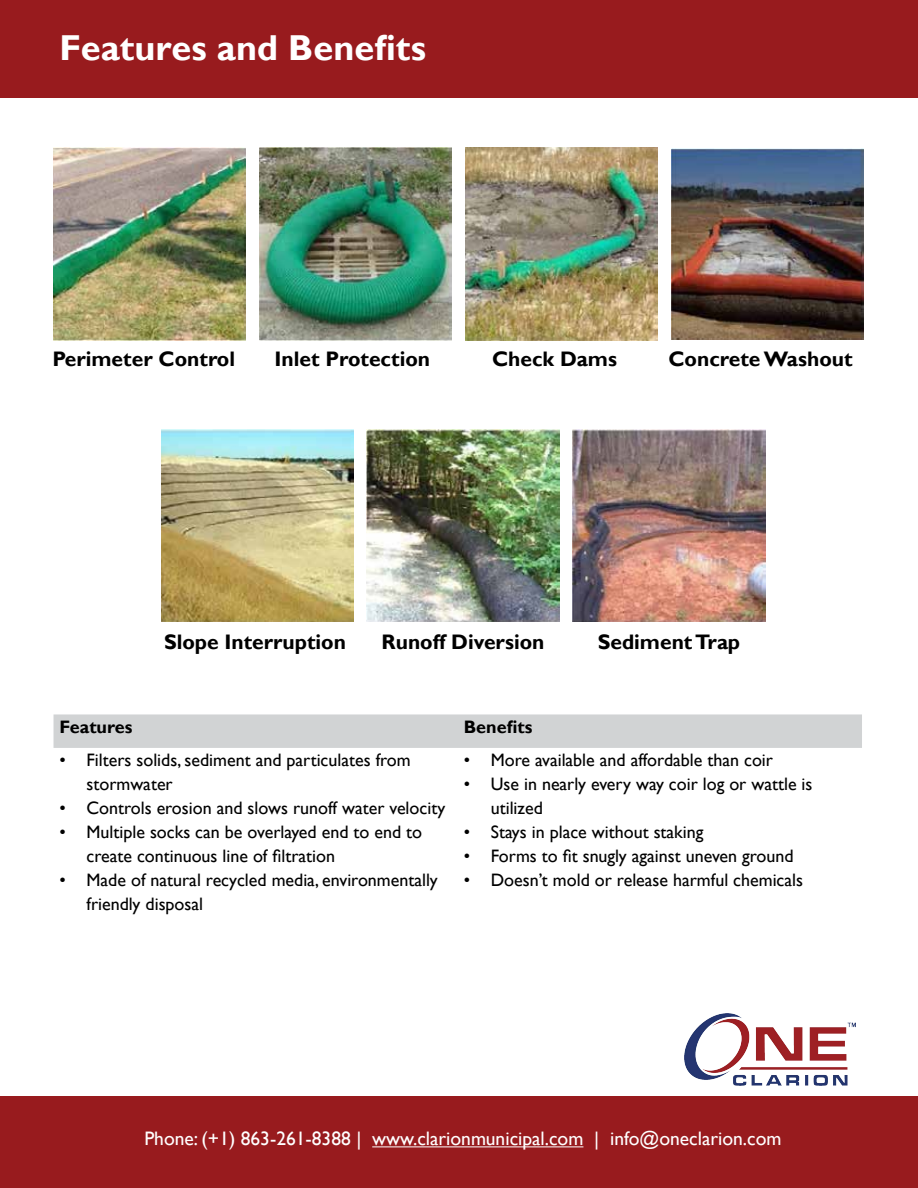
<style>
.page{position:relative;width:918px;height:1188px;background:#fff}
.page>*{position:absolute;margin:0;border:0;box-sizing:border-box;transform-origin:0 0}
.t1{font:700 36px "Gill Sans";color:#fff}
.t2{font:700 21px "Gill Sans";color:#000}
.t3{font:19.5px "Gill Sans";color:#fff}
.t4{font:18px/24px "Gill Sans";color:#000}
.t5{font:700 18px "Gill Sans";color:#000}
</style>
<div class="page">
<div style="left:0;top:1096px;width:918px;height:92px;background:#981b1e"></div>
<hr style="left:372px;top:1146px;width:211px;height:1px;background:#fff">
<div style="left:0;top:0;width:918px;height:97px;background:#981b1e"></div>
<div style="left:54px;top:714px;width:808px;height:34px;background:#d1d3d4"></div>
<img style="left:54px;top:148px;width:191px;height:192px">
<img style="left:259px;top:148px;width:193px;height:192px">
<img style="left:465px;top:148px;width:193px;height:192px">
<img style="left:671px;top:148px;width:193px;height:192px">
<img style="left:161px;top:430px;width:192px;height:192px">
<img style="left:367px;top:430px;width:192px;height:192px">
<img style="left:573px;top:430px;width:192px;height:192px">
<img style="left:684px;top:1014px;width:171px;height:72px">
<h1 class="t1" style="left:59px;top:26px;width:368px">Features and Benefits</h1>
<p class="t2" style="left:53px;top:346px;width:184px">Perimeter Control</p>
<p class="t2" style="left:275px;top:346px;width:157px">Inlet Protection</p>
<p class="t2" style="left:492px;top:346px;width:127px">Check Dams</p>
<p class="t2" style="left:668px;top:346px;width:186px">Concrete Washout</p>
<p class="t2" style="left:164px;top:630px;width:183px">Slope Interruption</p>
<p class="t2" style="left:382px;top:630px;width:164px">Runoff Diversion</p>
<p class="t2" style="left:598px;top:630px;width:144px">Sediment Trap</p>
<p class="t5" style="left:60px;top:716px;width:74px">Features</p>
<p class="t5" style="left:464px;top:716px;width:70px">Benefits</p>
<p class="t4" style="left:87px;top:749px;width:326px;text-indent:-27px">• Filters solids, sediment and particulates from stormwater</p>
<p class="t4" style="left:60px;top:797px;width:387px">• Controls erosion and slows runoff water velocity</p>
<p class="t4" style="left:87px;top:821px;width:337px;text-indent:-27px">• Multiple socks can be overlayed end to end to create continuous line of filtration</p>
<p class="t4" style="left:87px;top:869px;width:353px;text-indent:-27px">• Made of natural recycled media, environmentally friendly disposal</p>
<p class="t4" style="left:464px;top:749px;width:311px">• More available and affordable than coir</p>
<p class="t4" style="left:491px;top:773px;width:323px;text-indent:-27px">• Use in nearly every way coir log or wattle is utilized</p>
<p class="t4" style="left:464px;top:821px;width:241px">• Stays in place without staking</p>
<p class="t4" style="left:464px;top:845px;width:331px">• Forms to fit snugly against uneven ground</p>
<p class="t4" style="left:464px;top:869px;width:341px">• Doesn’t mold or release harmful chemicals</p>
<p class="t3" style="left:144px;top:1128px;width:639px">Phone: (+1) 863-261-8388 | www.clarionmunicipal.com | info@oneclarion.com</p>
</div>
